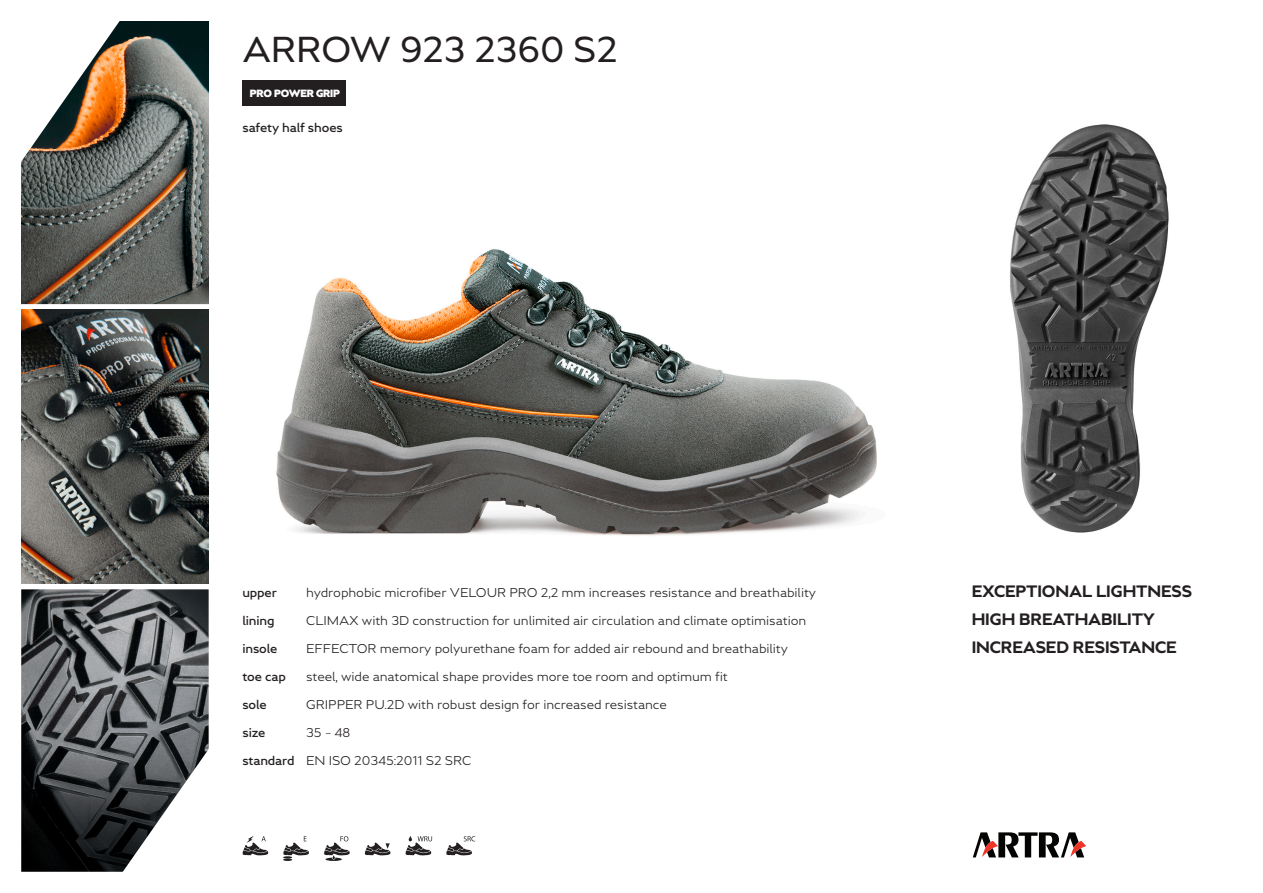
<style>
.page{position:relative;width:1263px;height:893px;background:#fff}
.page>*{position:absolute;margin:0;border:0;box-sizing:border-box;transform-origin:0 0}
.NAZOV{font:36px "Greenwich";letter-spacing:-.01em;color:#231f20}
.Benefit{font:700 16.5px "Greenwich";letter-spacing:-.01em;color:#231f20}
.popis{font:300 12.75px "Greenwich";letter-spacing:-.01em;color:#231f20}
.info{font:500 12.75px "Greenwich";letter-spacing:-.01em;color:#231f20}
.kategoria{font:500 12.75px "Greenwich";letter-spacing:-.01em;color:#231f20}
.t1{font:900 10.5px "Greenwich";letter-spacing:-.02em;color:#fff}
</style>
<div class="page">
<img style="left:21px;top:589px;width:188px;height:283px">
<img style="left:1010px;top:124px;width:159px;height:409px">
<img style="left:276px;top:249px;width:601px;height:287px">
<img style="left:21px;top:21px;width:188px;height:283px">
<img style="left:21px;top:310px;width:188px;height:273px">
<svg style="left:243px;top:836px;width:25px;height:19px"></svg>
<svg style="left:283px;top:836px;width:26px;height:25px"></svg>
<svg style="left:324px;top:836px;width:26px;height:25px"></svg>
<svg style="left:365px;top:842px;width:26px;height:13px"></svg>
<svg style="left:406px;top:836px;width:26px;height:19px"></svg>
<svg style="left:446px;top:836px;width:29px;height:19px"></svg>
<svg style="left:115px;top:738px;width:94px;height:134px"></svg>
<svg style="left:21px;top:21px;width:105px;height:150px"></svg>
<div style="left:242px;top:81px;width:104px;height:25px;background:#231f20"></div>
<svg style="left:973px;top:832px;width:113px;height:25px"></svg>
<p class="NAZOV" style="left:242px;top:28px;width:377px">ARROW 923 2360 S2</p>
<p class="t1" style="left:250px;top:87px;width:92px">PRO POWER GRIP</p>
<p class="kategoria" style="left:242px;top:120px;width:102px">safety half shoes</p>
<p class="info" style="left:242px;top:584px;width:36px">upper</p>
<p class="popis" style="left:306px;top:584px;width:511px">hydrophobic microfiber VELOUR PRO 2,2 mm increases resistance and breathability</p>
<p class="info" style="left:242px;top:612px;width:34px">lining</p>
<p class="popis" style="left:306px;top:612px;width:502px">CLIMAX with 3D construction for unlimited air circulation and climate optimisation</p>
<p class="info" style="left:242px;top:640px;width:37px">insole</p>
<p class="popis" style="left:306px;top:640px;width:483px">EFFECTOR memory polyurethane foam for added air rebound and breathability</p>
<p class="info" style="left:242px;top:669px;width:45px">toe cap</p>
<p class="popis" style="left:306px;top:669px;width:423px">steel, wide anatomical shape provides more toe room and optimum fit</p>
<p class="info" style="left:242px;top:697px;width:26px">sole</p>
<p class="popis" style="left:306px;top:697px;width:362px">GRIPPER PU.2D with robust design for increased resistance</p>
<p class="info" style="left:242px;top:725px;width:25px">size</p>
<p class="popis" style="left:306px;top:725px;width:46px">35 – 48</p>
<p class="info" style="left:242px;top:753px;width:54px">standard</p>
<p class="popis" style="left:306px;top:753px;width:167px">EN ISO 20345:2011 S2 SRC</p>
<p class="Benefit" style="left:972px;top:581px;width:222px">EXCEPTIONAL LIGHTNESS</p>
<p class="Benefit" style="left:972px;top:609px;width:185px">HIGH BREATHABILITY</p>
<p class="Benefit" style="left:972px;top:638px;width:207px">INCREASED RESISTANCE</p>
</div>
